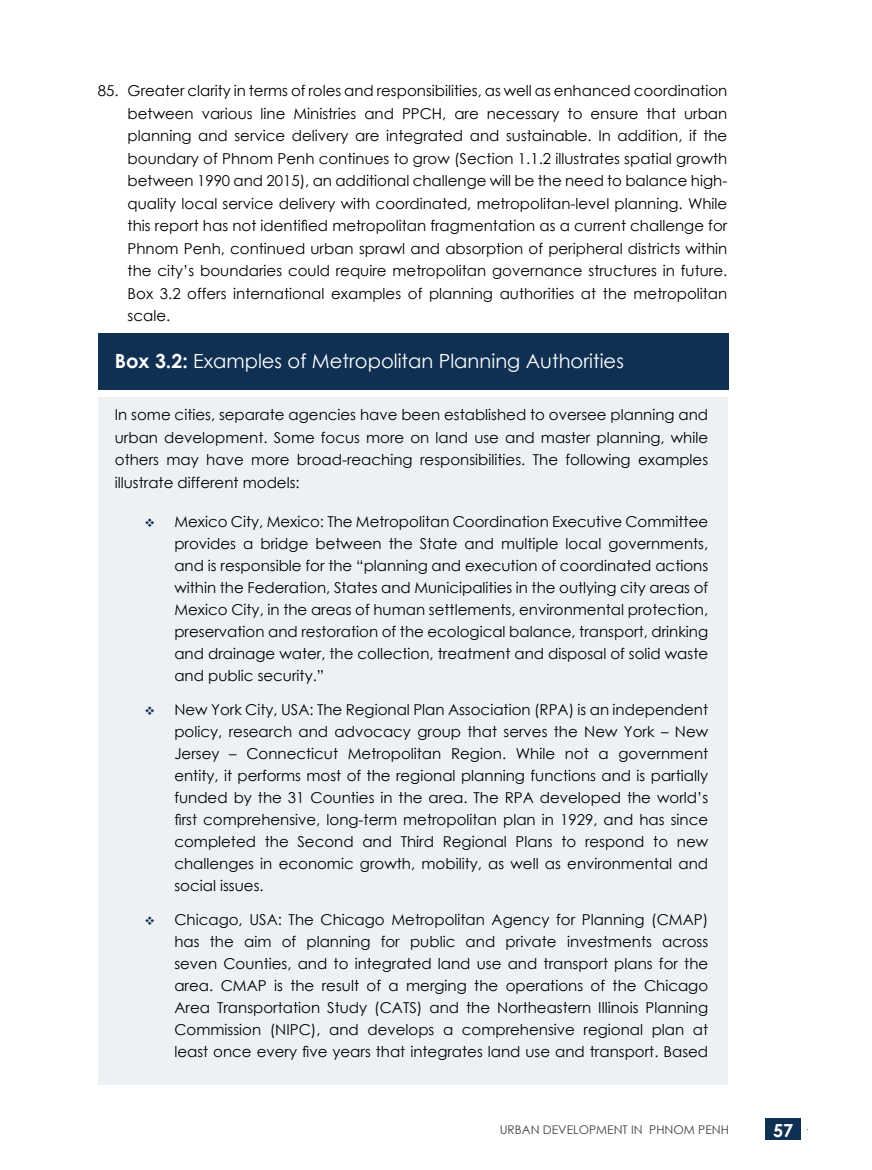
<style>
.page{position:relative;width:872px;height:1170px;background:#fff}
.page>*{position:absolute;margin:0;border:0;box-sizing:border-box;transform-origin:0 0}
.t1{font:19.5px "Century Gothic";color:#fff}
.t2{font:700 18px "Century Gothic";color:#fff}
.t3{font:15px/21.9px "Century Gothic";color:#000;text-align:justify}
.t4{font:12px "Century Gothic";color:#414042}
.s1{font-weight:700}
.s2{color:#103053}
</style>
<div class="page">
<div style="left:765px;top:1118px;width:36px;height:21px;background:#103053"></div>
<div style="left:98px;top:333px;width:630px;height:56px;background:#103053"></div>
<div style="left:98px;top:398px;width:629px;height:686px;background:#eef1f3"></div>
<p class="t3" style="left:128px;top:79px;width:601px;line-height:22.5px;text-indent:-30px">85. Greater clarity in terms of roles and responsibilities, as well as enhanced coordination between various line Ministries and PPCH, are necessary to ensure that urban planning and service delivery are integrated and sustainable. In addition, if the boundary of Phnom Penh continues to grow (Section 1.1.2 illustrates spatial growth between 1990 and 2015), an additional challenge will be the need to balance high&shy;quality local service delivery with coordinated, metropolitan-level planning. While this report has not identified metropolitan fragmentation as a current challenge for Phnom Penh, continued urban sprawl and absorption of peripheral districts within the city’s boundaries could require metropolitan governance structures in future.<br>Box 3.2 offers international examples of planning authorities at the metropolitan scale.</p>
<h1 class="t1" style="left:115px;top:347px;width:510px"><span class="s1">Box 3.2:</span> Examples of Metropolitan Planning Authorities</h1>
<p class="t3" style="left:115px;top:403px;width:595px;line-height:22.5px">In some cities, separate agencies have been established to oversee planning and urban development. Some focus more on land use and master planning, while others may have more broad-reaching responsibilities. The following examples illustrate different models:</p>
<p class="t3" style="left:174px;top:510px;width:535px;text-indent:-30px"><span class="s2">❖</span> Mexico City, Mexico: The Metropolitan Coordination Executive Committee provides a bridge between the State and multiple local governments, and is responsible for the “planning and execution of coordinated actions within the Federation, States and Municipalities in the outlying city areas of Mexico City, in the areas of human settlements, environmental protection, preservation and restoration of the ecological balance, transport, drinking and drainage water, the collection, treatment and disposal of solid waste and public security.”</p>
<p class="t3" style="left:174px;top:698px;width:535px;text-indent:-30px"><span class="s2">❖</span> New York City, USA: The Regional Plan Association (RPA) is an independent policy, research and advocacy group that serves the New York – New Jersey – Connecticut Metropolitan Region. While not a government entity, it performs most of the regional planning functions and is partially funded by the 31 Counties in the area. The RPA developed the world’s first comprehensive, long-term metropolitan plan in 1929, and has since completed the Second and Third Regional Plans to respond to new challenges in economic growth, mobility, as well as environmental and social issues.</p>
<p class="t3" style="left:174px;top:908px;width:535px;text-indent:-30px"><span class="s2">❖</span> Chicago, USA: The Chicago Metropolitan Agency for Planning (CMAP) has the aim of planning for public and private investments across seven Counties, and to integrated land use and transport plans for the area. CMAP is the result of a merging the operations of the Chicago Area Transportation Study (CATS) and the Northeastern Illinois Planning Commission (NIPC), and develops a comprehensive regional plan at least once every five years that integrates land use and transport. Based</p>
<p class="t4" style="left:500px;top:1120px;width:230px">URBAN DEVELOPMENT IN PHNOM PENH</p>
<p class="t2" style="left:773px;top:1116px;width:22px">57</p>
</div>
